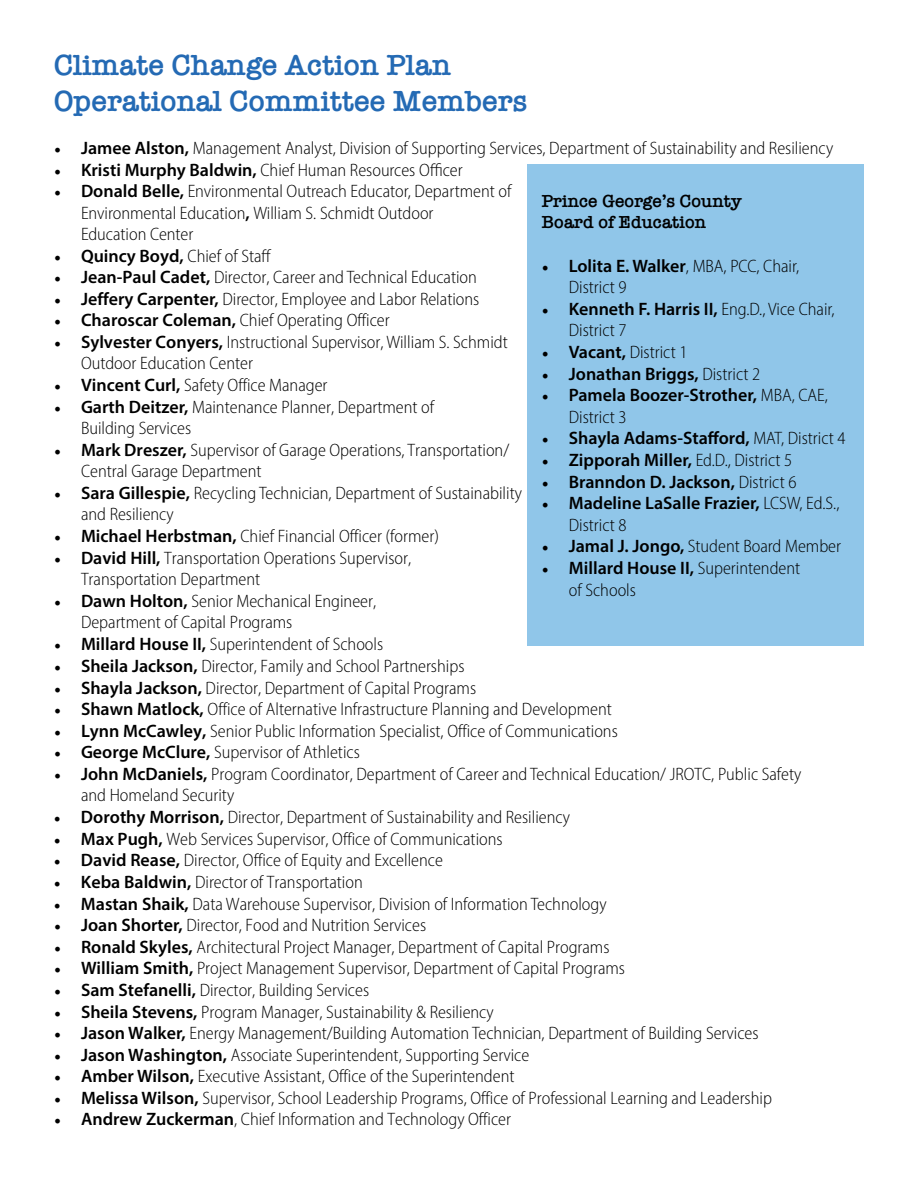
<style>
.page{position:relative;width:918px;height:1188px;background:#fff}
.page>*{position:absolute;margin:0;border:0;box-sizing:border-box;transform-origin:0 0}
.t1{font:600 30px/36px "American Typewriter";color:#246ab4}
.t2{font:300 semi-condensed 18px/20.9px "Myriad Pro";color:#000}
.t3{font:600 18px/21.6px "Myriad Pro";color:#000}
.t4{font:600 18px/21.6px "American Typewriter";color:#000}
.s1{font-family:"Minion Pro";font-weight:400;font-stretch:normal}
.s2{font-weight:600;font-stretch:normal}
.s3{font-family:"Minion Pro";font-weight:400}
.s4{font-weight:300;font-stretch:semi-condensed}
</style>
<div class="page">
<div style="left:527px;top:165px;width:337px;height:481px;background:#90c6e9"></div>
<h1 class="t1" style="left:54px;top:46px;width:475px">Climate Change Action Plan<br>Operational Committee Members</h1>
<p class="t2" style="left:54px;top:137px;width:781px"><span class="s1">•</span> <span class="s2">Jamee Alston,</span> Management Analyst, Division of Supporting Services, Department of Sustainability and Resiliency</p>
<p class="t2" style="left:54px;top:159px;width:410px"><span class="s1">•</span> <span class="s2">Kristi Murphy Baldwin,</span> Chief Human Resources Officer</p>
<p class="t2" style="left:81px;top:180px;width:432px;line-height:21.6px;text-indent:-27px"><span class="s1">•</span> <span class="s2">Donald Belle,</span> Environmental Outreach Educator, Department of<br>Environmental Education<span class="s2">,</span> William S. Schmidt Outdoor<br>Education Center</p>
<p class="t2" style="left:54px;top:245px;width:219px"><span class="s1">•</span> <span class="s2">Quincy Boyd,</span> Chief of Staff</p>
<p class="t2" style="left:54px;top:267px;width:424px"><span class="s1">•</span> <span class="s2">Jean-Paul Cadet,</span> Director, Career and Technical Education</p>
<p class="t2" style="left:54px;top:288px;width:427px"><span class="s1">•</span> <span class="s2">Jeffery Carpenter,</span> Director, Employee and Labor Relations</p>
<p class="t2" style="left:54px;top:310px;width:337px"><span class="s1">•</span> <span class="s2">Charoscar Coleman,</span> Chief Operating Officer</p>
<p class="t2" style="left:81px;top:331px;width:428px;text-indent:-27px"><span class="s1">•</span> <span class="s2">Sylvester Conyers,</span> Instructional Supervisor, William S. Schmidt<br>Outdoor Education Center</p>
<p class="t2" style="left:54px;top:375px;width:275px"><span class="s1">•</span> <span class="s2">Vincent Curl,</span> Safety Office Manager</p>
<p class="t2" style="left:81px;top:396px;width:355px;text-indent:-27px"><span class="s1">•</span> <span class="s2">Garth Deitzer,</span> Maintenance Planner, Department of<br>Building Services</p>
<p class="t2" style="left:81px;top:439px;width:430px;text-indent:-27px"><span class="s1">•</span> <span class="s2">Mark Dreszer,</span> Supervisor of Garage Operations, Transportation/<br>Central Garage Department</p>
<p class="t2" style="left:81px;top:483px;width:443px;text-indent:-27px"><span class="s1">•</span> <span class="s2">Sara Gillespie,</span> Recycling Technician, Department of Sustainability and Resiliency</p>
<p class="t2" style="left:54px;top:526px;width:387px"><span class="s1">•</span> <span class="s2">Michael Herbstman,</span> Chief Financial Officer (former)</p>
<p class="t2" style="left:81px;top:547px;width:332px;text-indent:-27px"><span class="s1">•</span> <span class="s2">David Hill,</span> Transportation Operations Supervisor,<br>Transportation Department</p>
<p class="t2" style="left:81px;top:591px;width:297px;text-indent:-27px"><span class="s1">•</span> <span class="s2">Dawn Holton,</span> Senior Mechanical Engineer,<br>Department of Capital Programs</p>
<p class="t2" style="left:54px;top:634px;width:331px"><span class="s1">•</span> <span class="s2">Millard House II,</span> Superintendent of Schools</p>
<p class="t2" style="left:54px;top:655px;width:412px"><span class="s1">•</span> <span class="s2">Sheila Jackson,</span> Director, Family and School Partnerships</p>
<p class="t2" style="left:54px;top:677px;width:424px"><span class="s1">•</span> <span class="s2">Shayla Jackson,</span> Director, Department of Capital Programs</p>
<p class="t2" style="left:54px;top:699px;width:559px"><span class="s1">•</span> <span class="s2">Shawn Matlock,</span> Office of Alternative Infrastructure Planning and Development</p>
<p class="t2" style="left:54px;top:720px;width:565px"><span class="s1">•</span> <span class="s2">Lynn McCawley,</span> Senior Public Information Specialist, Office of Communications</p>
<p class="t2" style="left:54px;top:742px;width:307px"><span class="s1">•</span> <span class="s2">George McClure,</span> Supervisor of Athletics</p>
<p class="t2" style="left:81px;top:763px;width:722px;text-indent:-27px"><span class="s1">•</span> <span class="s2">John McDaniels,</span> Program Coordinator, Department of Career and Technical Education/ JROTC, Public Safety and Homeland Security</p>
<p class="t2" style="left:54px;top:807px;width:517px"><span class="s1">•</span> <span class="s2">Dorothy Morrison,</span> Director, Department of Sustainability and Resiliency</p>
<p class="t2" style="left:54px;top:828px;width:450px"><span class="s1">•</span> <span class="s2">Max Pugh,</span> Web Services Supervisor, Office of Communications</p>
<p class="t2" style="left:54px;top:850px;width:391px"><span class="s1">•</span> <span class="s2">David Rease,</span> Director, Office of Equity and Excellence</p>
<p class="t2" style="left:54px;top:871px;width:310px"><span class="s1">•</span> <span class="s2">Keba Baldwin,</span> Director of Transportation</p>
<p class="t2" style="left:54px;top:893px;width:554px"><span class="s1">•</span> <span class="s2">Mastan Shaik,</span> Data Warehouse Supervisor, Division of Information Technology</p>
<p class="t2" style="left:54px;top:915px;width:374px"><span class="s1">•</span> <span class="s2">Joan Shorter,</span> Director, Food and Nutrition Services</p>
<p class="t2" style="left:54px;top:936px;width:557px"><span class="s1">•</span> <span class="s2">Ronald Skyles,</span> Architectural Project Manager, Department of Capital Programs</p>
<p class="t2" style="left:54px;top:958px;width:573px"><span class="s1">•</span> <span class="s2">William Smith,</span> Project Management Supervisor, Department of Capital Programs</p>
<p class="t2" style="left:54px;top:979px;width:317px"><span class="s1">•</span> <span class="s2">Sam Stefanelli,</span> Director, Building Services</p>
<p class="t2" style="left:54px;top:1001px;width:441px"><span class="s1">•</span> <span class="s2">Sheila Stevens,</span> Program Manager, Sustainability &amp; Resiliency</p>
<p class="t2" style="left:54px;top:1023px;width:706px"><span class="s1">•</span> <span class="s2">Jason Walker,</span> Energy Management/Building Automation Technician, Department of Building Services</p>
<p class="t2" style="left:54px;top:1044px;width:477px"><span class="s1">•</span> <span class="s2">Jason Washington,</span> Associate Superintendent, Supporting Service</p>
<p class="t2" style="left:54px;top:1066px;width:462px"><span class="s1">•</span> <span class="s2">Amber Wilson,</span> Executive Assistant, Office of the Superintendent</p>
<p class="t2" style="left:54px;top:1087px;width:719px"><span class="s1">•</span> <span class="s2">Melissa Wilson,</span> Supervisor, School Leadership Programs, Office of Professional Learning and Leadership</p>
<p class="t2" style="left:54px;top:1108px;width:459px"><span class="s1">•</span> <span class="s2">Andrew Zuckerman</span>, Chief Information and Technology Officer</p>
<p class="t4" style="left:542px;top:190px;width:202px">Prince George’s County<br>Board of Education</p>
<p class="t2" style="left:569px;top:255px;width:232px;line-height:21.6px;text-indent:-27px"><span class="s1">•</span> <span class="s2">Lolita E. Walker</span>, MBA, PCC, Chair,<br>District 9</p>
<p class="t2" style="left:569px;top:298px;width:267px;line-height:21.6px;text-indent:-27px"><span class="s1">•</span> <span class="s2">Kenneth F. Harris II,</span> Eng.D., Vice Chair,<br>District 7</p>
<p class="t2" style="left:542px;top:341px;width:147px"><span class="s1">•</span> <span class="s2">Vacant,</span> District 1</p>
<p class="t3" style="left:542px;top:362px;width:220px"><span class="s3">•</span> Jonathan Briggs, <span class="s4">District 2</span></p>
<p class="t3" style="left:569px;top:384px;width:261px;text-indent:-27px"><span class="s3">•</span> Pamela Boozer-Strother, <span class="s4">MBA, CAE,<br>District 3</span></p>
<p class="t3" style="left:542px;top:427px;width:305px"><span class="s3">•</span> Shayla Adams-Stafford, <span class="s4">MAT, District 4</span></p>
<p class="t3" style="left:542px;top:449px;width:252px"><span class="s3">•</span> Zipporah Miller, <span class="s4">Ed.D., District 5</span></p>
<p class="t3" style="left:542px;top:470px;width:256px"><span class="s3">•</span> Branndon D. Jackson, <span class="s4">District 6</span></p>
<p class="t3" style="left:569px;top:492px;width:272px;text-indent:-27px"><span class="s3">•</span> Madeline LaSalle Frazier, <span class="s4">LCSW, Ed.S.,<br>District 8</span></p>
<p class="t2" style="left:542px;top:536px;width:301px"><span class="s1">•</span> <span class="s2">Jamal J. Jongo,</span> Student Board Member</p>
<p class="t2" style="left:569px;top:557px;width:233px;line-height:21.6px;text-indent:-27px"><span class="s1">•</span> <span class="s2">Millard House II,</span> Superintendent of Schools</p>
</div>
